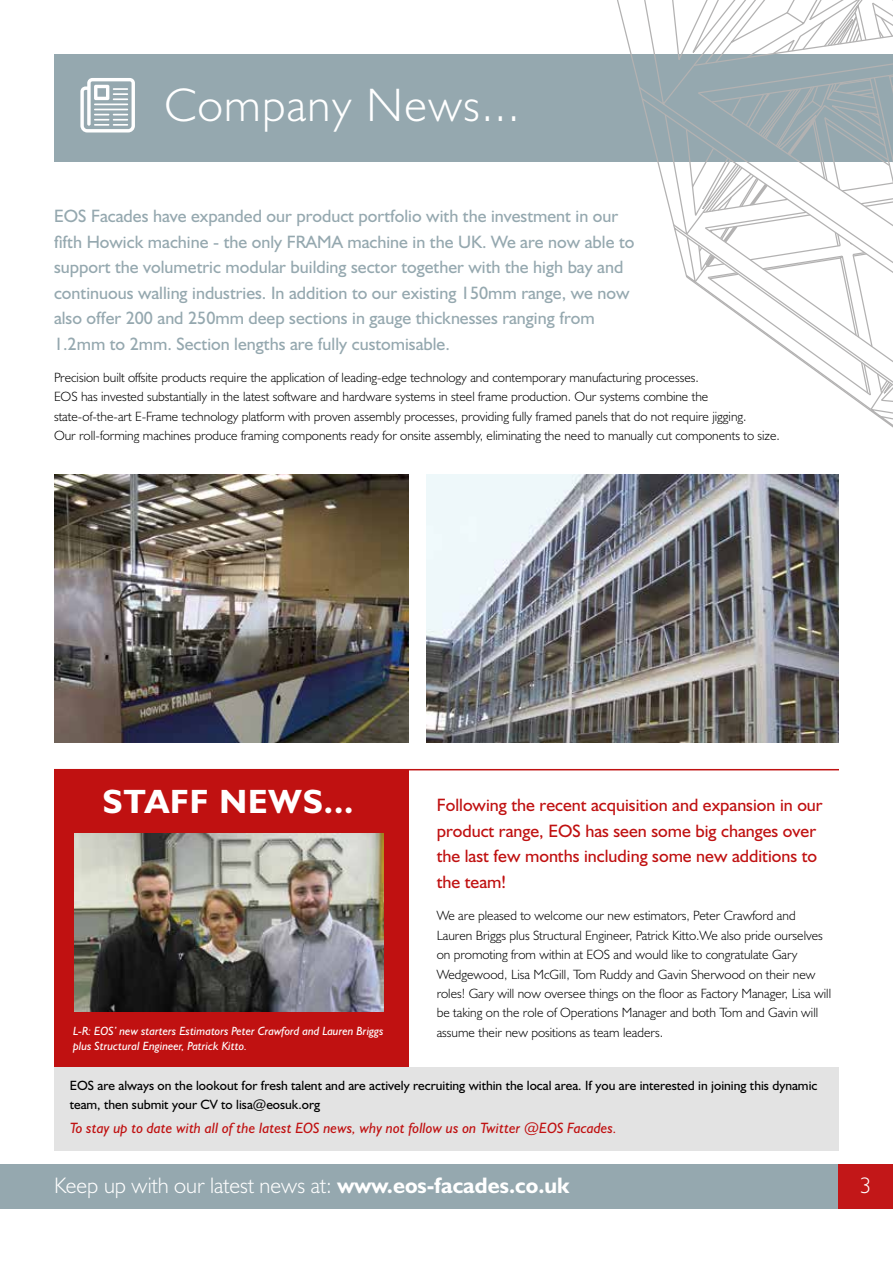
<style>
.page{position:relative;width:893px;height:1263px;background:#fff}
.page>*{position:absolute;margin:0;border:0;box-sizing:border-box;transform-origin:0 0}
.t1{font:300 47.25px "Humanist 521 BT";letter-spacing:.03em;color:#fff}
.t2{font:700 33.75px "Humanist 521 BT";letter-spacing:.03em;color:#fff}
.t3{font:300 22.5px "Humanist 521 BT";color:#fff}
.t4{font:18px/25.5px "Humanist 521 BT";color:#95a8af}
.t5{font:18px/25.5px "Humanist 521 BT";color:#c01111}
.t6{font:italic 15px "Humanist 521 BT";color:#c01111}
.t7{font:300 13.5px/19.5px "Humanist 521 BT";color:#000}
.t8{font:13.5px/19.5px "Humanist 521 BT";color:#000}
.t9{font:italic 12px/15px "Humanist 521 BT";color:#fff}
.s1{font-weight:700}
</style>
<div class="page">
<div style="left:54px;top:54px;width:839px;height:108px;background:#95a8af"></div>
<div style="left:0;top:1164px;width:893px;height:45px;background:#95a8af"></div>
<div style="left:839px;top:1164px;width:54px;height:45px;background:#c21718"></div>
<svg style="left:617px;top:0;width:276px;height:428px"></svg>
<svg style="left:663px;top:0;width:230px;height:424px"></svg>
<svg style="left:700px;top:0;width:193px;height:423px"></svg>
<svg style="left:80px;top:78px;width:55px;height:54px"></svg>
<img style="left:427px;top:475px;width:412px;height:268px">
<img style="left:54px;top:475px;width:354px;height:268px">
<div style="left:54px;top:770px;width:354px;height:299px;background:#c01111"></div>
<img style="left:75px;top:833px;width:308px;height:178px">
<hr style="left:54px;top:769px;width:785px;height:1px;background:#c01111">
<div style="left:54px;top:1067px;width:785px;height:84px;background:#e3e3e3"></div>
<h1 class="t1" style="left:164px;top:76px;width:357px">Company News...</h1>
<p class="t4" style="left:54px;top:203px;width:582px">EOS Facades have expanded our product portfolio with the investment in our fifth Howick machine - the only FRAMA machine in the UK. We are now able to support the volumetric modular building sector together with the high bay and continuous walling industries. In addition to our existing 150mm range, we now also offer 200 and 250mm deep sections in gauge thicknesses ranging from 1.2mm to 2mm. Section lengths are fully customisable.</p>
<p class="t7" style="left:54px;top:367px;width:727px">Precision built offsite products require the application of leading-edge technology and contemporary manufacturing processes.<br>EOS has invested substantially in the latest software and hardware systems in steel frame production. Our systems combine the state-of-the-art E-Frame technology platform with proven assembly processes, providing fully framed panels that do not require jigging.<br>Our roll-forming machines produce framing components ready for onsite assembly, eliminating the need to manually cut components to size.</p>
<h2 class="t2" style="left:103px;top:781px;width:252px">STAFF NEWS...</h2>
<p class="t9" style="left:73px;top:1023px;width:312px">L-R: EOS’ new starters Estimators Peter Crawford and Lauren Briggs plus Structural Engineer, Patrick Kitto.</p>
<h3 class="t5" style="left:437px;top:792px;width:387px">Following the recent acquisition and expansion in our product range, EOS has seen some big changes over the last few months including some new additions to the team!</h3>
<p class="t7" style="left:437px;top:905px;width:396px">We are pleased to welcome our new estimators, Peter Crawford and Lauren Briggs plus Structural Engineer, Patrick Kitto.We also pride ourselves on promoting from within at EOS and would like to congratulate Gary Wedgewood, Lisa McGill, Tom Ruddy and Gavin Sherwood on their new roles! Gary will now oversee things on the floor as Factory Manager, Lisa will be taking on the role of Operations Manager and both Tom and Gavin will assume their new positions as team leaders.</p>
<p class="t8" style="left:70px;top:1075px;width:749px">EOS are always on the lookout for fresh talent and are actively recruiting within the local area. If you are interested in joining this dynamic team, then submit your CV to lisa@eosuk.org</p>
<p class="t6" style="left:70px;top:1119px;width:549px">To stay up to date with all of the latest EOS news, why not follow us on Twitter @EOS Facades.</p>
<h3 class="t3" style="left:54px;top:1171px;width:517px">Keep up with our latest news at: <span class="s1">www.eos-facades.co.uk</span></h3>
<h3 class="t3" style="left:860px;top:1171px;width:13px">3</h3>
</div>
